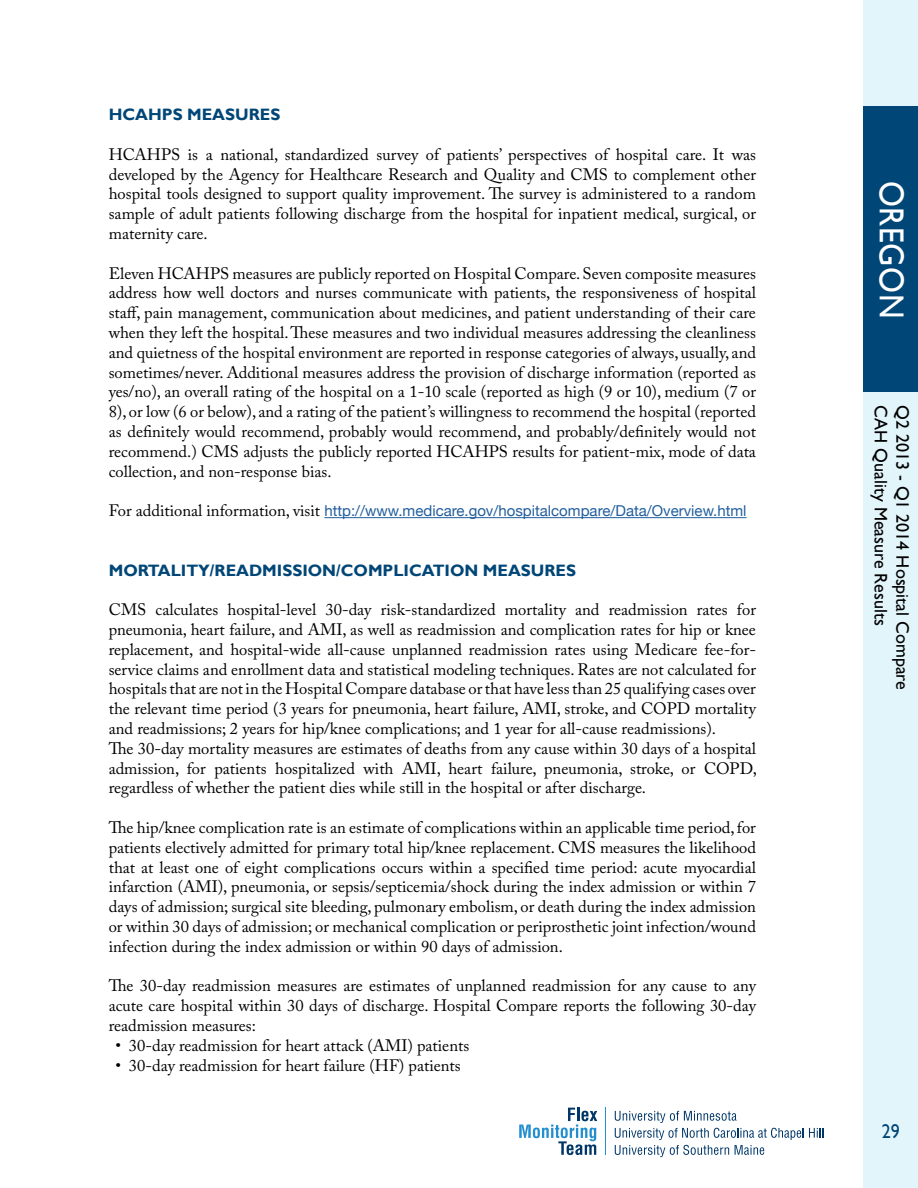
<style>
.page{position:relative;width:918px;height:1188px;background:#fff}
.page>*{position:absolute;margin:0;border:0;box-sizing:border-box;transform-origin:0 0}
.t1{font:34.65px "Gill Sans";letter-spacing:.02em;color:#fff;scale:.91 1}
.t2{font:19.8px "Gill Sans";color:#004677;scale:.91 1}
.t3{font:18px "Gill Sans";color:#000}
.t4{font:16.5px/19.8px "Adobe Caslon Pro";color:#000;text-align:justify}
.t5{font:700 16.5px "Gill Sans";color:#004677}
.t6{font:15px "Helvetica Neue";color:#215e9e}
.s1{font-family:"Adobe Caslon Pro";font-size:16.5px;color:#000}
</style>
<div class="page">
<div style="left:864px;top:0;width:54px;height:1188px;background:#e2f5fb"></div>
<div style="left:864px;top:107px;width:54px;height:285px;background:#004677"></div>
<hr style="left:324px;top:517px;width:423px;height:1px;background:#215e9e">
<svg style="left:519px;top:1108px;width:78px;height:47px"></svg>
<svg style="left:615px;top:1111px;width:209px;height:46px"></svg>
<hr style="left:605px;top:1108px;width:1px;height:47px;background:#238fce">
<p class="t5" style="left:109px;top:105px;width:173px">HCAHPS MEASURES</p>
<p class="t4" style="left:109px;top:144px;width:649px">HCAHPS is a national, standardized survey of patients’ perspectives of hospital care. It was developed by the Agency for Healthcare Research and Quality and CMS to complement other hospital tools designed to support quality improvement. The survey is administered to a random sample of adult patients following discharge from the hospital for inpatient medical, surgical, or maternity care.</p>
<p class="t4" style="left:109px;top:263px;width:649px">Eleven HCAHPS measures are publicly reported on Hospital Compare. Seven composite measures address how well doctors and nurses communicate with patients, the responsiveness of hospital staff, pain management, communication about medicines, and patient understanding of their care when they left the hospital. These measures and two individual measures addressing the cleanliness and quietness of the hospital environment are reported in response categories of always, usually, and sometimes/never. Additional measures address the provision of discharge information (reported as yes/no), an overall rating of the hospital on a 1-10 scale (reported as high (9 or 10), medium (7 or 8), or low (6 or below), and a rating of the patient’s willingness to recommend the hospital (reported as definitely would recommend, probably would recommend, and probably/definitely would not recommend.) CMS adjusts the publicly reported HCAHPS results for patient-mix, mode of data collection, and non-response bias.</p>
<p class="t6" style="left:109px;top:502px;width:639px"><span class="s1">For additional information, visit</span> http://www.medicare.gov/hospitalcompare/Data/Overview.html</p>
<p class="t5" style="left:109px;top:560px;width:469px">MORTALITY/READMISSION/COMPLICATION MEASURES</p>
<p class="t4" style="left:109px;top:600px;width:650px;text-align:left">CMS calculates hospital-level 30-day risk-standardized mortality and readmission rates for pneumonia, heart failure, and AMI, as well as readmission and complication rates for hip or knee replacement, and hospital-wide all-cause unplanned readmission rates using Medicare fee-for&shy;service claims and enrollment data and statistical modeling techniques. Rates are not calculated for hospitals that are not in the Hospital Compare database or that have less than 25 qualifying cases over the relevant time period (3 years for pneumonia, heart failure, AMI, stroke, and COPD mortality and readmissions; 2 years for hip/knee complications; and 1 year for all-cause readmissions).<br>The 30-day mortality measures are estimates of deaths from any cause within 30 days of a hospital admission, for patients hospitalized with AMI, heart failure, pneumonia, stroke, or COPD, regardless of whether the patient dies while still in the hospital or after discharge.</p>
<p class="t4" style="left:109px;top:817px;width:649px">The hip/knee complication rate is an estimate of complications within an applicable time period, for patients electively admitted for primary total hip/knee replacement. CMS measures the likelihood that at least one of eight complications occurs within a specified time period: acute myocardial infarction (AMI), pneumonia, or sepsis/septicemia/shock during the index admission or within 7 days of admission; surgical site bleeding, pulmonary embolism, or death during the index admission or within 30 days of admission; or mechanical complication or periprosthetic joint infection/wound infection during the index admission or within 90 days of admission.</p>
<p class="t4" style="left:109px;top:976px;width:649px">The 30-day readmission measures are estimates of unplanned readmission for any cause to any acute care hospital within 30 days of discharge. Hospital Compare reports the following 30-day readmission measures:</p>
<p class="t4" style="left:115px;top:1035px;width:355px">• 30-day readmission for heart attack (AMI) patients</p>
<p class="t4" style="left:115px;top:1055px;width:347px">• 30-day readmission for heart failure (HF) patients</p>
<h1 class="t1" style="left:912px;top:181px;width:153px;rotate:90deg">OREGON</h1>
<p class="t3" style="left:891px;top:405px;width:222px;rotate:90deg">CAH Quality Measure Results</p>
<p class="t3" style="left:913px;top:405px;width:286px;rotate:90deg">Q2 2013 - Q1 2014 Hospital Compare</p>
<p class="t2" style="left:882px;top:1120px;width:21px">29</p>
</div>
